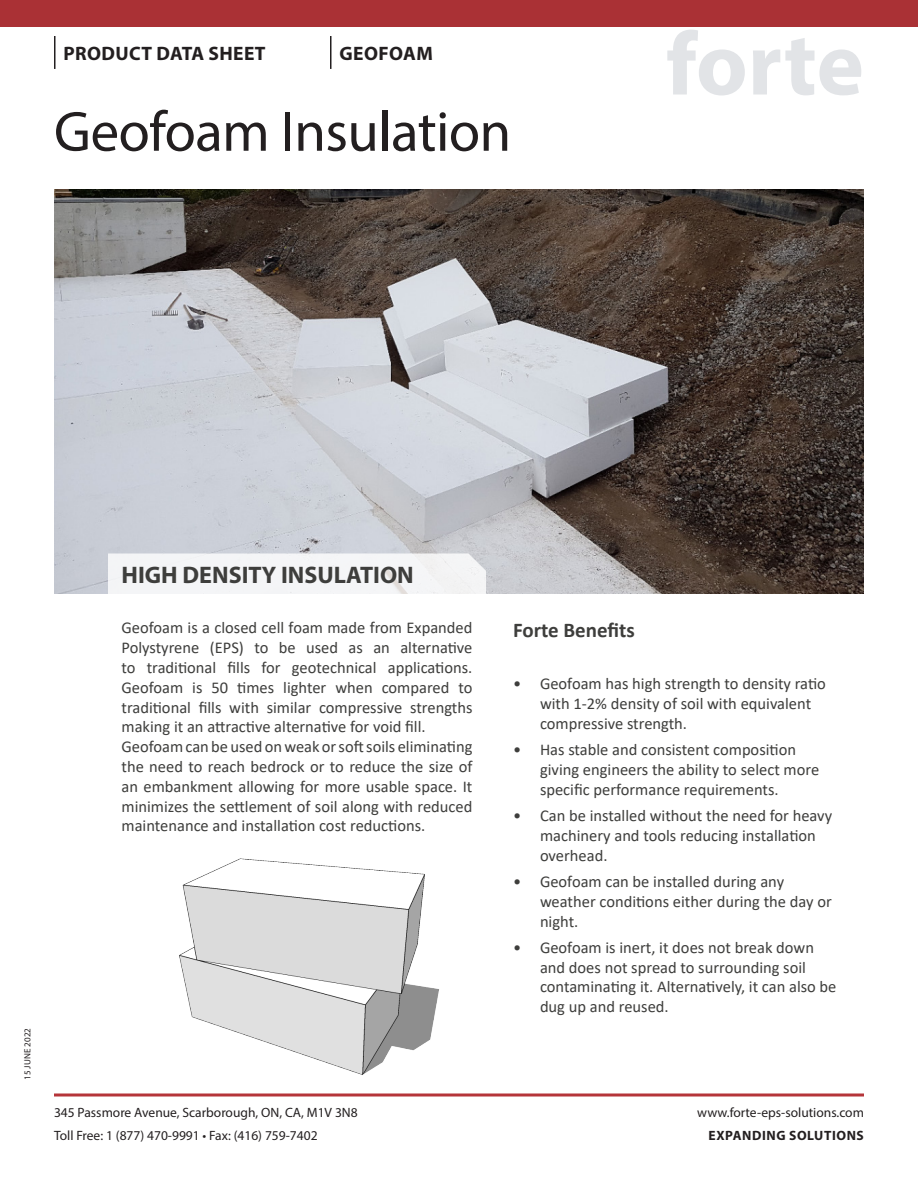
<style>
.page{position:relative;width:918px;height:1188px;background:#fff}
.page>*{position:absolute;margin:0;border:0;box-sizing:border-box;transform-origin:0 0}
.t1{font:700 90px "Myriad Pro";letter-spacing:-.005em;color:#e2e4e7}
.Title_Headline_38{font:57px "Myriad Pro";letter-spacing:-.01em;color:#231f20}
.Body_11{font:700 24px "Myriad Pro";color:#3e3e3c}
.Body_11-2{font:700 21px "Calibri";color:#3e3e3c}
.t2{font:700 19.5px "Myriad Pro";letter-spacing:.02em;color:#231f20}
.Body_11-3{font:16.5px/19.8px "Calibri";color:#3e3e3c}
.t3{font:13.5px/22.6px "Myriad Pro";color:#231f20}
.t4{font:700 13.5px "Myriad Pro";letter-spacing:.04em;color:#231f20}
.t5{font:9px "Myriad Pro";color:#231f20}
</style>
<div class="page">
<hr style="left:54px;top:36px;width:2px;height:33px;background:#231f20">
<hr style="left:330px;top:36px;width:2px;height:33px;background:#231f20">
<div style="left:0;top:0;width:918px;height:27px;background:#aa3135"></div>
<hr style="left:54px;top:1094px;width:810px;height:2px;background:#b53539">
<img style="left:54px;top:189px;width:810px;height:405px">
<img style="left:179px;top:858px;width:260px;height:217px">
<div style="left:108px;top:554px;width:378px;height:40px;background:#f4f5f7"></div>
<p class="t2" style="left:64px;top:41px;width:204px">PRODUCT DATA SHEET</p>
<p class="t2" style="left:340px;top:41px;width:95px">GEOFOAM</p>
<p class="Title_Headline_38" style="left:54px;top:96px;width:459px">Geofoam Insulation</p>
<h1 class="t1" style="left:666px;top:5px;width:199px">forte</h1>
<p class="t5" style="left:22px;top:1080px;width:53px;rotate:-90deg">15 June 2022</p>
<p class="Body_11" style="left:122px;top:559px;width:294px">HIGH DENSITY INSULATION</p>
<p class="Body_11-3" style="left:122px;top:618px;width:353px;text-align:justify">Geofoam is a closed cell foam made from Expanded Polystyrene (EPS) to be used as an alternative to traditional fills for geotechnical applications.<br>Geofoam is 50 times lighter when compared to traditional fills with similar compressive strengths making it an attractive alternative for void fill.</p>
<p class="Body_11-3" style="left:122px;top:736px;width:353px;text-align:justify">Geofoam can be used on weak or soft soils eliminating the need to reach bedrock or to reduce the size of an embankment allowing for more usable space. It minimizes the settlement of soil along with reduced maintenance and installation cost reductions.</p>
<p class="Body_11-2" style="left:513px;top:615px;width:123px">Forte Benefits</p>
<p class="Body_11-3" style="left:540px;top:674px;width:287px;text-indent:-27px">• Geofoam has high strength to density ratio with 1-2% density of soil with equivalent compressive strength.</p>
<p class="Body_11-3" style="left:540px;top:739px;width:281px;text-indent:-27px">• Has stable and consistent composition giving engineers the ability to select more specific performance requirements.</p>
<p class="Body_11-3" style="left:540px;top:805px;width:294px;text-indent:-27px">• Can be installed without the need for heavy machinery and tools reducing installation overhead.</p>
<p class="Body_11-3" style="left:540px;top:871px;width:293px;text-indent:-27px">• Geofoam can be installed during any weather conditions either during the day or night.</p>
<p class="Body_11-3" style="left:540px;top:937px;width:298px;text-indent:-27px">• Geofoam is inert, it does not break down and does not spread to surrounding soil contaminating it. Alternatively, it can also be dug up and reused.</p>
<p class="t3" style="left:54px;top:1101px;width:305px">345 Passmore Avenue, Scarborough, ON, CA, M1V 3N8<br>Toll Free: 1 (877) 470-9991 • Fax: (416) 759-7402</p>
<p class="t3" style="left:697px;top:1101px;width:168px">www.forte-eps-solutions.com</p>
<p class="t4" style="left:709px;top:1126px;width:157px">EXPANDING SOLUTIONS</p>
</div>
